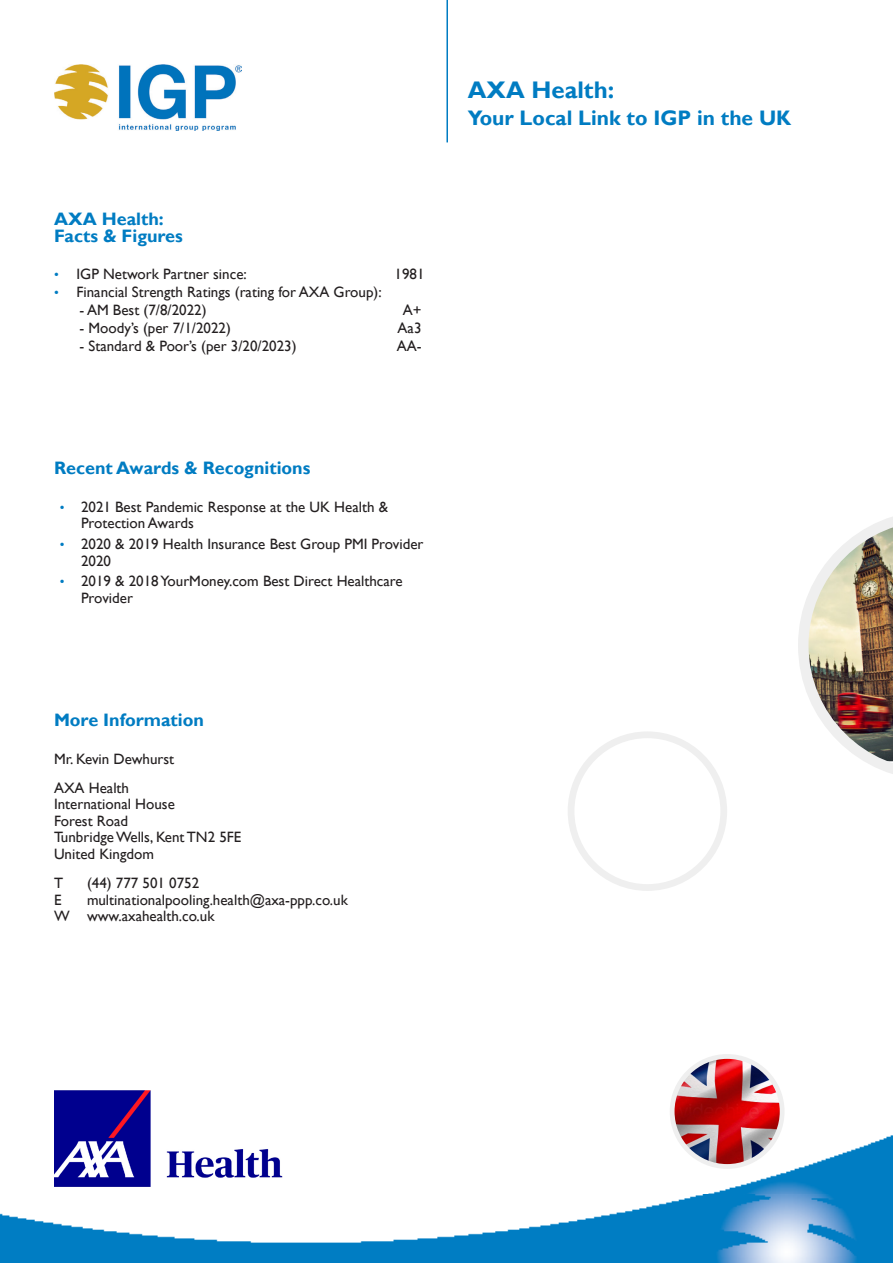
<style>
.page{position:relative;width:893px;height:1263px;background:#fff}
.page>*{position:absolute;margin:0;border:0;box-sizing:border-box;transform-origin:0 0}
.Page_Header{font:700 24px "Gill Sans";color:#007cc2}
.Page_Header-2{font:700 21px "Gill Sans";color:#007cc2}
.List{font:700 18px "Gill Sans";color:#007cc2}
.List_Bullets{font:700 18px/16.5px "Gill Sans";color:#007cc2}
.BestChoice_-_Paragrah_Title{font:700 18px "Gill Sans";color:#007cc2}
.List-2{font:15px/16.5px "Gill Sans";color:#231f20}
.s1{font-size:13.5px;color:#007cc2}
</style>
<div class="page">
<hr style="left:446px;top:0;width:2px;height:142px;background:#007cc2">
<img style="left:54px;top:65px;width:187px;height:65px">
<img style="left:0;top:1133px;width:893px;height:130px">
<div style="left:568px;top:731px;width:159px;height:160px;border:7px solid #efefef;border-radius:50%"></div>
<img style="left:54px;top:1090px;width:229px;height:97px">
<img style="left:798px;top:517px;width:95px;height:257px">
<img style="left:672px;top:1056px;width:110px;height:110px;border-radius:55px">
<div style="left:670px;top:1054px;width:114px;height:115px;border:5px solid #efefef;border-radius:50%"></div>
<p class="List_Bullets" style="left:54px;top:211px;width:130px">AXA Health:<br>Facts &amp; Figures</p>
<p class="List-2" style="left:54px;top:266px;width:194px"><span class="s1">•</span> IGP Network Partner since:</p>
<p class="List-2" style="left:394px;top:266px;width:31px">1981</p>
<p class="List-2" style="left:54px;top:284px;width:329px"><span class="s1">•</span> Financial Strength Ratings (rating for AXA Group):</p>
<p class="List-2" style="left:80px;top:302px;width:129px">- AM Best (7/8/2022)</p>
<p class="List-2" style="left:403px;top:302px;width:20px">A+</p>
<p class="List-2" style="left:80px;top:320px;width:153px">- Moody’s (per 7/1/2022)</p>
<p class="List-2" style="left:398px;top:320px;width:25px">Aa3</p>
<p class="List-2" style="left:80px;top:338px;width:219px">- Standard &amp; Poor’s (per 3/20/2023)</p>
<p class="List-2" style="left:397px;top:338px;width:26px">AA-</p>
<p class="List" style="left:54px;top:457px;width:258px">Recent Awards &amp; Recognitions</p>
<p class="List-2" style="left:81px;top:499px;width:309px;text-indent:-21px"><span class="s1">•</span> 2021 Best Pandemic Response at the UK Health &amp;<br>Protection Awards</p>
<p class="List-2" style="left:81px;top:536px;width:344px;text-indent:-21px"><span class="s1">•</span> 2020 &amp; 2019 Health Insurance Best Group PMI Provider<br>2020</p>
<p class="List-2" style="left:81px;top:573px;width:323px;text-indent:-21px"><span class="s1">•</span> 2019 &amp; 2018 YourMoney.com Best Direct Healthcare<br>Provider</p>
<p class="BestChoice_-_Paragrah_Title" style="left:54px;top:709px;width:151px">More Information</p>
<p class="List-2" style="left:54px;top:750px;width:122px">Mr. Kevin Dewhurst</p>
<p class="List-2" style="left:54px;top:780px;width:77px">AXA Health</p>
<p class="List-2" style="left:54px;top:796px;width:122px">International House</p>
<p class="List-2" style="left:54px;top:813px;width:76px">Forest Road</p>
<p class="List-2" style="left:54px;top:829px;width:189px">Tunbridge Wells, Kent TN2 5FE</p>
<p class="List-2" style="left:54px;top:846px;width:101px">United Kingdom</p>
<p class="List-2" style="left:54px;top:875px;width:11px">T</p>
<p class="List-2" style="left:87px;top:875px;width:114px">(44) 777 501 0752</p>
<p class="List-2" style="left:54px;top:891px;width:9px">E</p>
<p class="List-2" style="left:87px;top:891px;width:262px">multinationalpooling.health@axa-ppp.co.uk</p>
<p class="List-2" style="left:54px;top:908px;width:162px">W www.axahealth.co.uk</p>
<p class="Page_Header" style="left:468px;top:76px;width:148px">AXA Health:</p>
<p class="Page_Header-2" style="left:468px;top:105px;width:325px">Your Local Link to IGP in the UK</p>
</div>
